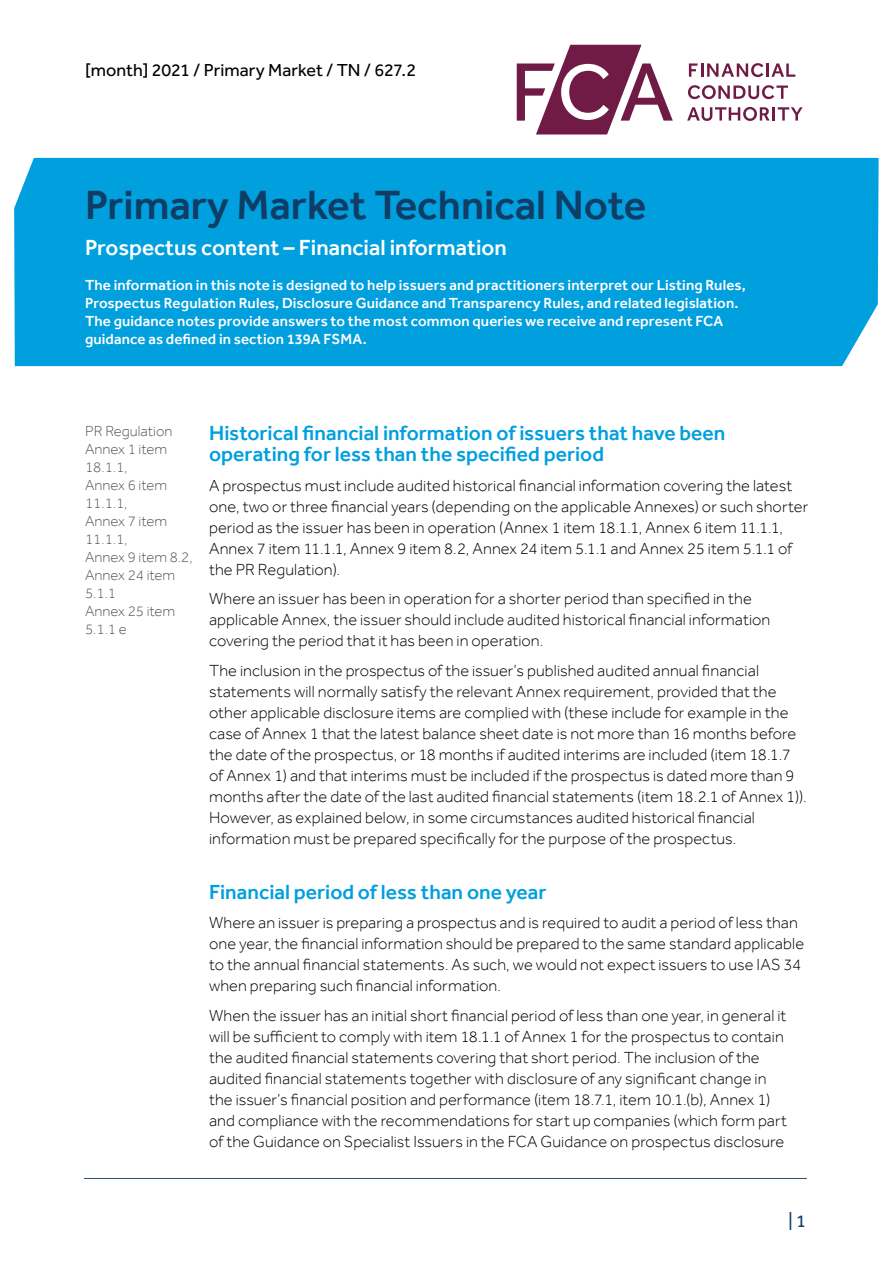
<style>
.page{position:relative;width:893px;height:1263px;background:#fff}
.page>*{position:absolute;margin:0;border:0;box-sizing:border-box;transform-origin:0 0}
.t1{font:500 42px "Effra";color:#103d65}
.t2{font:500 22.5px "Effra";color:#fff}
.t3{font:500 21px/21px "Effra";color:#009fdd}
.t4{font:18px "Effra";color:#000}
.t5{font:18px "Effra";color:#103d65}
.t6{font:300 16.5px/21px "Effra";letter-spacing:.005em;color:#000}
.t7{font:500 15px/18px "Effra";letter-spacing:.01em;color:#fff}
.t8{font:300 15px/18px "Effra";color:#575756}
</style>
<div class="page">
<div style="left:14px;top:158px;width:865px;height:208px;background:#009fdd"></div>
<hr style="left:84px;top:1178px;width:723px;height:1px;background:#103d65">
<svg style="left:517px;top:45px;width:156px;height:89px"></svg>
<svg style="left:689px;top:63px;width:74px;height:14px"></svg>
<hr style="left:766px;top:63px;width:3px;height:14px;background:#701b45">
<svg style="left:771px;top:63px;width:24px;height:14px"></svg>
<svg style="left:688px;top:85px;width:100px;height:14px"></svg>
<svg style="left:687px;top:107px;width:83px;height:14px"></svg>
<hr style="left:772px;top:107px;width:3px;height:14px;background:#701b45">
<svg style="left:778px;top:107px;width:25px;height:14px"></svg>
<p class="t4" style="left:85px;top:59px;width:333px">[month] 2021 / Primary Market / TN / 627.2</p>
<h1 class="t1" style="left:85px;top:180px;width:563px">Primary Market Technical Note</h1>
<h2 class="t2" style="left:85px;top:234px;width:423px">Prospectus content – Financial information</h2>
<p class="t7" style="left:85px;top:276px;width:662px">The information in this note is designed to help issuers and practitioners interpret our Listing Rules, Prospectus Regulation Rules, Disclosure Guidance and Transparency Rules, and related legislation.<br>The guidance notes provide answers to the most common queries we receive and represent FCA guidance as defined in section 139A FSMA.</p>
<p class="t8" style="left:85px;top:422px;width:109px">PR Regulation<br>Annex 1 item<br>18.1.1,<br>Annex 6 item<br>11.1.1,<br>Annex 7 item<br>11.1.1,<br>Annex 9 item 8.2,<br>Annex 24 item<br>5.1.1<br>Annex 25 item<br>5.1.1 e</p>
<p class="t3" style="left:209px;top:423px;width:518px">Historical financial information of issuers that have been operating for less than the specified period</p>
<p class="t6" style="left:209px;top:475px;width:601px">A prospectus must include audited historical financial information covering the latest one, two or three financial years (depending on the applicable Annexes) or such shorter period as the issuer has been in operation (Annex 1 item 18.1.1, Annex 6 item 11.1.1, Annex 7 item 11.1.1, Annex 9 item 8.2, Annex 24 item 5.1.1 and Annex 25 item 5.1.1 of the PR Regulation).</p>
<p class="t6" style="left:209px;top:588px;width:563px">Where an issuer has been in operation for a shorter period than specified in the applicable Annex, the issuer should include audited historical financial information covering the period that it has been in operation.</p>
<p class="t6" style="left:209px;top:660px;width:599px">The inclusion in the prospectus of the issuer’s published audited annual financial statements will normally satisfy the relevant Annex requirement, provided that the other applicable disclosure items are complied with (these include for example in the case of Annex 1 that the latest balance sheet date is not more than 16 months before the date of the prospectus, or 18 months if audited interims are included (item 18.1.7 of Annex 1) and that interims must be included if the prospectus is dated more than 9 months after the date of the last audited financial statements (item 18.2.1 of Annex 1)).<br>However, as explained below, in some circumstances audited historical financial information must be prepared specifically for the purpose of the prospectus.</p>
<p class="t3" style="left:209px;top:881px;width:339px">Financial period of less than one year</p>
<p class="t6" style="left:209px;top:912px;width:597px">Where an issuer is preparing a prospectus and is required to audit a period of less than one year, the financial information should be prepared to the same standard applicable to the annual financial statements. As such, we would not expect issuers to use IAS 34 when preparing such financial information.</p>
<p class="t6" style="left:209px;top:1005px;width:579px">When the issuer has an initial short financial period of less than one year, in general it will be sufficient to comply with item 18.1.1 of Annex 1 for the prospectus to contain the audited financial statements covering that short period. The inclusion of the audited financial statements together with disclosure of any significant change in the issuer’s financial position and performance (item 18.7.1, item 10.1.(b), Annex 1) and compliance with the recommendations for start up companies (which form part of the Guidance on Specialist Issuers in the FCA Guidance on prospectus disclosure</p>
<p class="t5" style="left:788px;top:1210px;width:19px">| 1</p>
</div>
